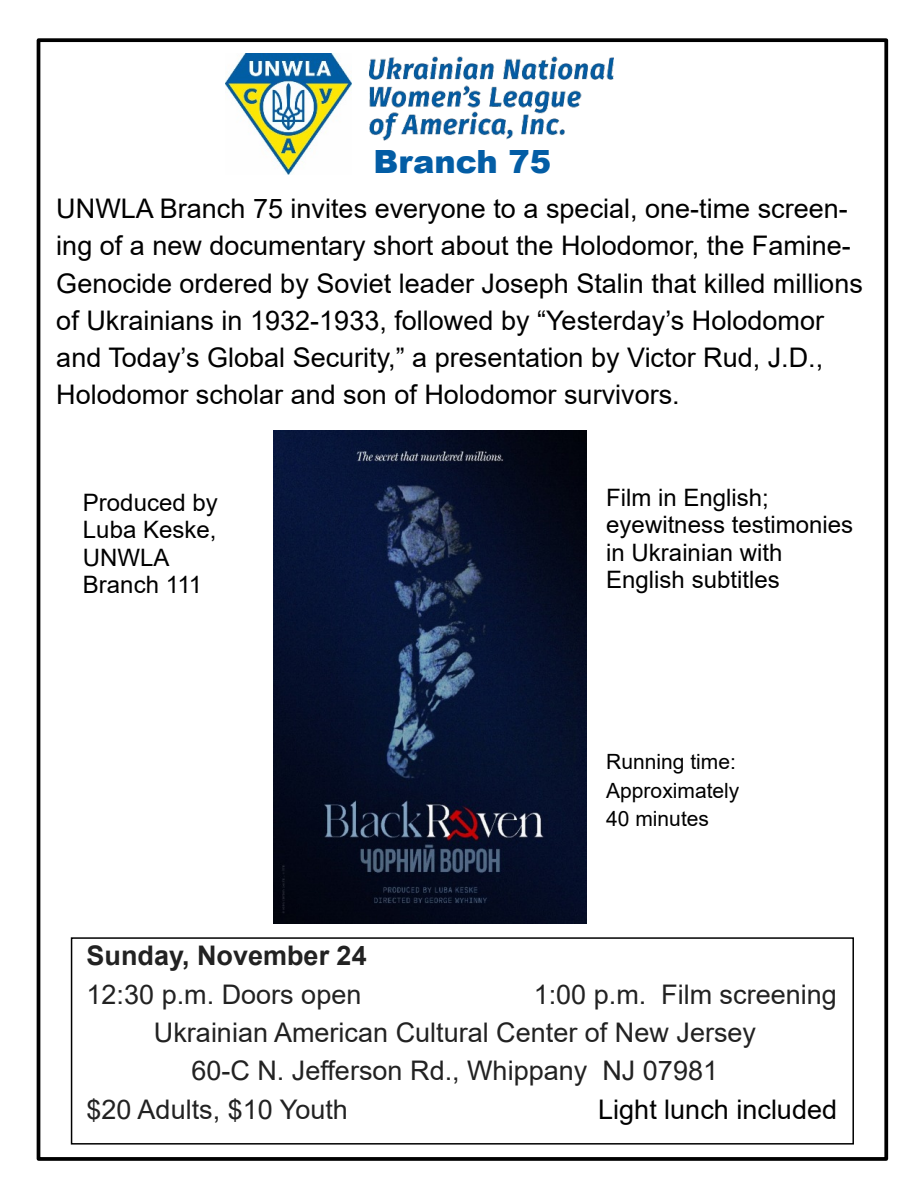
<style>
.page{position:relative;width:918px;height:1188px;background:#fff}
.page>*{position:absolute;margin:0;border:0;box-sizing:border-box;transform-origin:0 0}
.t1{font:900 31.95px "Arial";color:#035da5}
.t2{font:27px/37.2px "Arial";color:#000}
.t3{font:27px "Arial";color:#222}
.t4{font:700 27px "Arial";color:#222}
.t5{font:24px/27.5px "Arial";color:#000}
.t6{font:21px/28.7px "Arial";color:#000}
</style>
<div class="page">
<div style="left:37px;top:38px;width:851px;height:1123px;border:4px solid #000"></div>
<img style="left:225px;top:53px;width:127px;height:121px">
<img style="left:369px;top:56px;width:244px;height:85px">
<img style="left:274px;top:431px;width:312px;height:492px">
<div style="left:71px;top:937px;width:783px;height:208px;border:2px solid #000"></div>
<p class="t1" style="left:374px;top:150px;width:179px">Branch 75</p>
<p class="t2" style="left:56px;top:193px;width:808px">UNWLA Branch 75 invites everyone to a special, one-time screen&shy;ing of a new documentary short about the Holodomor, the Famine-Genocide ordered by Soviet leader Joseph Stalin that killed millions of Ukrainians in 1932-1933, followed by “Yesterday’s Holodomor and Today’s Global Security,” a presentation by Victor Rud, J.D., Holodomor scholar and son of Holodomor survivors.</p>
<p class="t5" style="left:83px;top:491px;width:136px">Produced by<br>Luba Keske,<br>UNWLA<br>Branch 111</p>
<p class="t5" style="left:606px;top:486px;width:248px">Film in English; eyewitness testimonies in Ukrainian with<br>English subtitles</p>
<p class="t6" style="left:606px;top:749px;width:135px">Running time:<br>Approximately<br>40 minutes</p>
<p class="t4" style="left:87px;top:945px;width:282px">Sunday, November 24</p>
<p class="t3" style="left:87px;top:984px;width:276px">12:30 p.m. Doors open</p>
<p class="t3" style="left:534px;top:984px;width:305px">1:00 p.m. Film screening</p>
<p class="t3" style="left:154px;top:1022px;width:604px">Ukrainian American Cultural Center of New Jersey</p>
<p class="t3" style="left:191px;top:1061px;width:528px">60-C N. Jefferson Rd., Whippany NJ 07981</p>
<p class="t3" style="left:87px;top:1099px;width:263px">$20 Adults, $10 Youth</p>
<p class="t2" style="left:598px;top:1093px;width:240px">Light lunch included</p>
</div>
